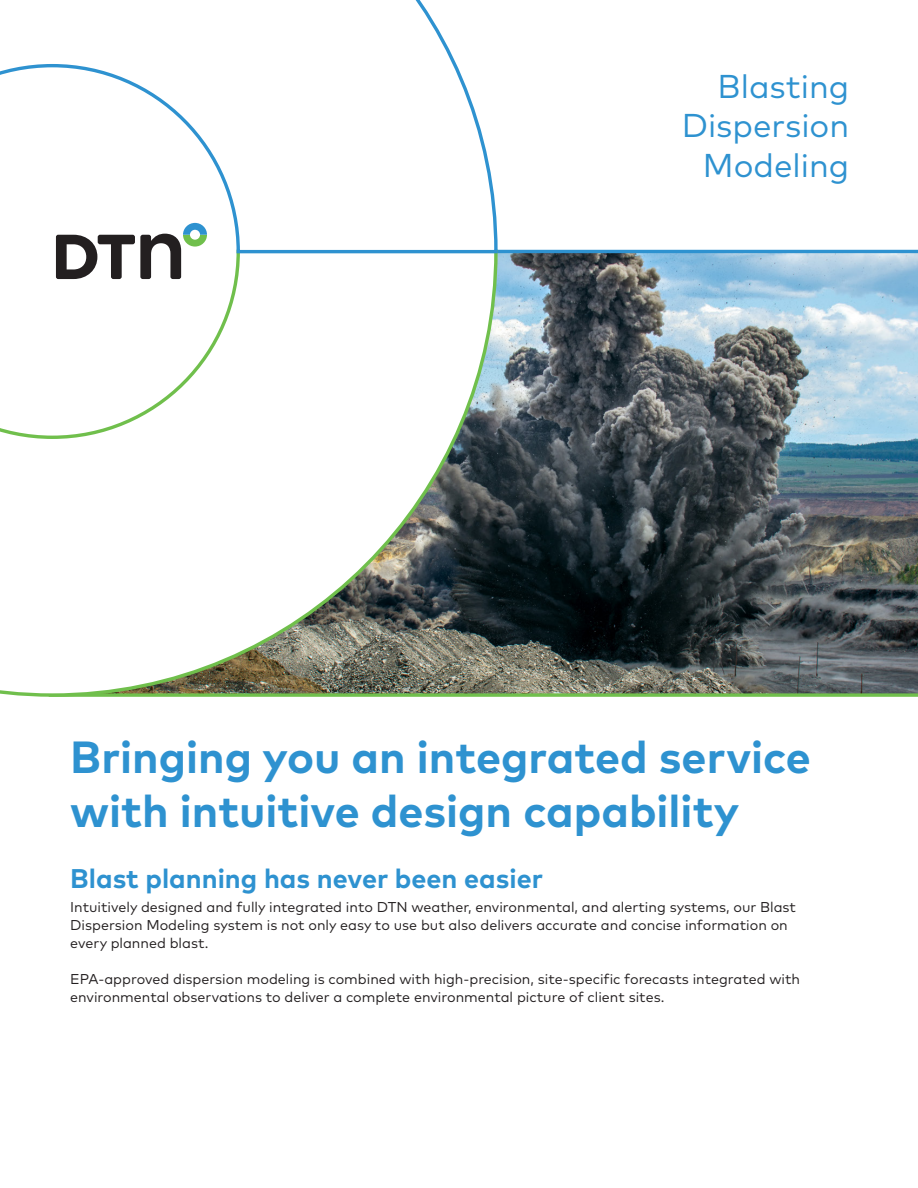
<style>
.page{position:relative;width:918px;height:1188px;background:#fff}
.page>*{position:absolute;margin:0;border:0;box-sizing:border-box;transform-origin:0 0}
.t1{font:700 45px/54px "Mark Pro";color:#2e92d0}
.Product_Name{font:33px/39.6px "Mark Pro";color:#2e92d0;text-align:right}
.t2{font:700 27px "Mark Pro";color:#2e92d0}
.Body{font:14.25px/18px "Mark Pro";color:#231f20}
</style>
<div class="page">
<img style="left:499px;top:253px;width:419px;height:440px">
<hr style="left:394px;top:250px;width:524px;height:3px;background:#2e92d0">
<svg style="left:499px;top:693px;width:419px;height:4px;fill:#70bf4c"></svg>
<svg style="left:0;top:255px;width:499px;height:442px"></svg>
<svg style="left:0;top:0;width:499px;height:255px"></svg>
<svg style="left:56px;top:223px;width:151px;height:56px"></svg>
<p class="Product_Name" style="left:682px;top:63px;width:169px">Blasting<br>Dispersion<br>Modeling</p>
<p class="t1" style="left:70px;top:726px;width:742px">Bringing you an integrated service with intuitive design capability</p>
<p class="t2" style="left:70px;top:858px;width:474px">Blast planning has never been easier</p>
<p class="Body" style="left:70px;top:897px;width:727px">Intuitively designed and fully integrated into DTN weather, environmental, and alerting systems, our Blast<br>Dispersion Modeling system is not only easy to use but also delivers accurate and concise information on every planned blast.</p>
<p class="Body" style="left:70px;top:969px;width:731px">EPA-approved dispersion modeling is combined with high-precision, site-specific forecasts integrated with environmental observations to deliver a complete environmental picture of client sites.</p>
</div>
